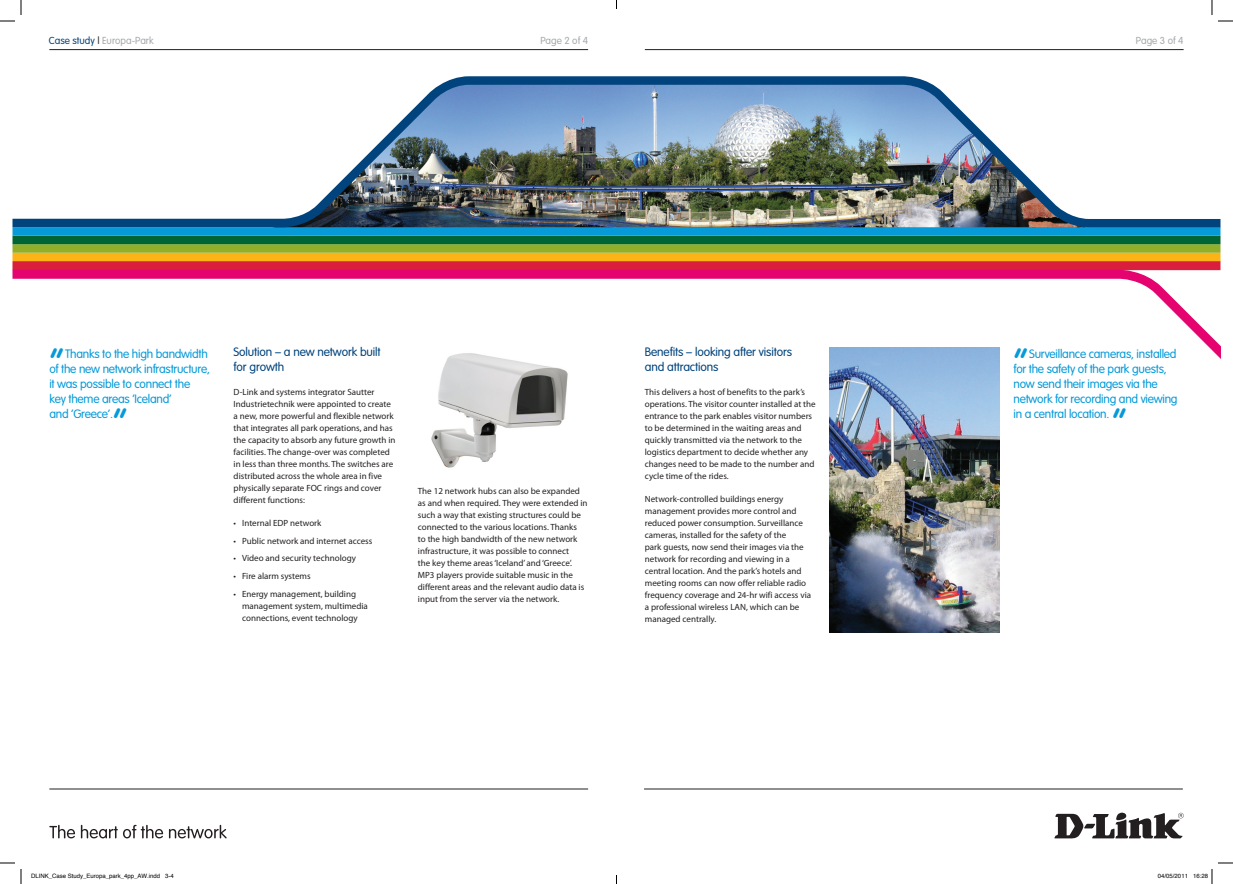
<style>
.page{position:relative;width:1233px;height:884px;background:#fff}
.page>*{position:absolute;margin:0;border:0;box-sizing:border-box;transform-origin:0 0}
.t1{font:100 47px "VAG Rounded";color:#069ad9}
.t2{font:300 12px/15px "VAG Rounded";letter-spacing:-.02em;color:#069ad9}
.t3{font:300 12px/15px "VAG Rounded";letter-spacing:-.01em;color:#01437c}
.t4{font:300 10px "VAG Rounded";color:#a5a8ab}
.t5{font:9px/12px "Myriad Pro";color:#231f20}
.t6{font:6px "Helvetica";color:#000}
.s1{color:#01437c}
.s2{color:#231f20}
</style>
<div class="page">
<svg style="left:49px;top:825px;width:26px;height:13px"></svg>
<svg style="left:81px;top:825px;width:82px;height:13px"></svg>
<svg style="left:169px;top:825px;width:58px;height:13px"></svg>
<hr style="left:49px;top:789px;width:539px;height:1px;background:#231f20">
<hr style="left:49px;top:49px;width:539px;height:1px;background:#231f20">
<svg style="left:1054px;top:812px;width:129px;height:26px"></svg>
<hr style="left:644px;top:789px;width:538px;height:1px;background:#231f20">
<hr style="left:645px;top:49px;width:538px;height:1px;background:#231f20">
<div style="left:12px;top:253px;width:1208px;height:8px;background:#fbb316"></div>
<div style="left:12px;top:244px;width:1208px;height:9px;background:#92af2a"></div>
<div style="left:12px;top:236px;width:1208px;height:8px;background:#006535"></div>
<div style="left:12px;top:261px;width:1208px;height:9px;background:#da1f3d"></div>
<svg style="left:12px;top:265px;width:1208px;height:141px"></svg>
<div style="left:12px;top:227px;width:1208px;height:9px;background:#069ad9"></div>
<img style="left:12px;top:76px;width:1208px;height:156px">
<img style="left:415px;top:343px;width:168px;height:125px">
<img style="left:829px;top:347px;width:170px;height:285px">
<svg style="left:1218px;top:20px;width:15px;height:2px"></svg>
<svg style="left:1218px;top:862px;width:15px;height:2px"></svg>
<svg style="left:0;top:0;width:22px;height:22px"></svg>
<svg style="left:0;top:862px;width:22px;height:22px"></svg>
<svg style="left:1211px;top:0;width:1px;height:15px"></svg>
<svg style="left:1211px;top:869px;width:1px;height:15px"></svg>
<p class="t4" style="left:49px;top:35px;width:106px"><span class="s1">Case study</span> <span class="s2">|</span> Europa-Park</p>
<p class="t4" style="left:540px;top:35px;width:49px">Page 2 of 4</p>
<p class="t4" style="left:1136px;top:35px;width:49px">Page 3 of 4</p>
<h1 class="t1" style="left:49px;top:338px;width:16px">“</h1>
<h2 class="t2" style="left:49px;top:346px;width:162px;text-indent:16px">Thanks to the high bandwidth of the new network infrastructure, it was possible to connect the<br>key theme areas ‘Iceland’<br>and ‘Greece’.</h2>
<h1 class="t1" style="left:113px;top:398px;width:16px">”</h1>
<h2 class="t3" style="left:234px;top:345px;width:149px">Solution – a new network built for growth</h2>
<p class="t5" style="left:234px;top:386px;width:163px">D-Link and systems integrator Sautter Industrietechnik were appointed to create a new, more powerful and flexible network that integrates all park operations, and has the capacity to absorb any future growth in facilities. The change-over was completed in less than three months. The switches are distributed across the whole area in five physically separate FOC rings and cover different functions:</p>
<p class="t5" style="left:234px;top:517px;width:89px">• Internal EDP network</p>
<p class="t5" style="left:234px;top:535px;width:140px">• Public network and internet access</p>
<p class="t5" style="left:234px;top:552px;width:124px">• Video and security technology</p>
<p class="t5" style="left:234px;top:570px;width:79px">• Fire alarm systems</p>
<p class="t5" style="left:242px;top:588px;width:127px;text-indent:-9px">• Energy management, building management system, multimedia connections, event technology</p>
<p class="t5" style="left:418px;top:485px;width:171px">The 12 network hubs can also be expanded as and when required. They were extended in such a way that existing structures could be connected to the various locations. Thanks<br>to the high bandwidth of the new network infrastructure, it was possible to connect<br>the key theme areas ‘Iceland’ and ‘Greece’.<br>MP3 players provide suitable music in the different areas and the relevant audio data is input from the server via the network.</p>
<h2 class="t3" style="left:645px;top:345px;width:149px">Benefits – looking after visitors and attractions</h2>
<p class="t5" style="left:645px;top:386px;width:172px">This delivers a host of benefits to the park’s operations. The visitor counter installed at the entrance to the park enables visitor numbers to be determined in the waiting areas and quickly transmitted via the network to the logistics department to decide whether any changes need to be made to the number and cycle time of the rides.</p>
<p class="t5" style="left:645px;top:493px;width:168px">Network-controlled buildings energy management provides more control and reduced power consumption. Surveillance cameras, installed for the safety of the<br>park guests, now send their images via the network for recording and viewing in a central location. And the park’s hotels and meeting rooms can now offer reliable radio frequency coverage and 24-hr wifi access via a professional wireless LAN, which can be managed centrally.</p>
<h1 class="t1" style="left:1013px;top:338px;width:16px">“</h1>
<h2 class="t2" style="left:1013px;top:346px;width:166px;text-indent:16px">Surveillance cameras, installed for the safety of the park guests, now send their images via the network for recording and viewing in a central location.</h2>
<h1 class="t1" style="left:1112px;top:398px;width:16px">”</h1>
<p class="t6" style="left:31px;top:871px;width:144px">DLINK_Case Study_Europa_park_4pp_AW.indd 3-4</p>
<p class="t6" style="left:1158px;top:871px;width:52px">04/05/2011 16:28</p>
</div>
